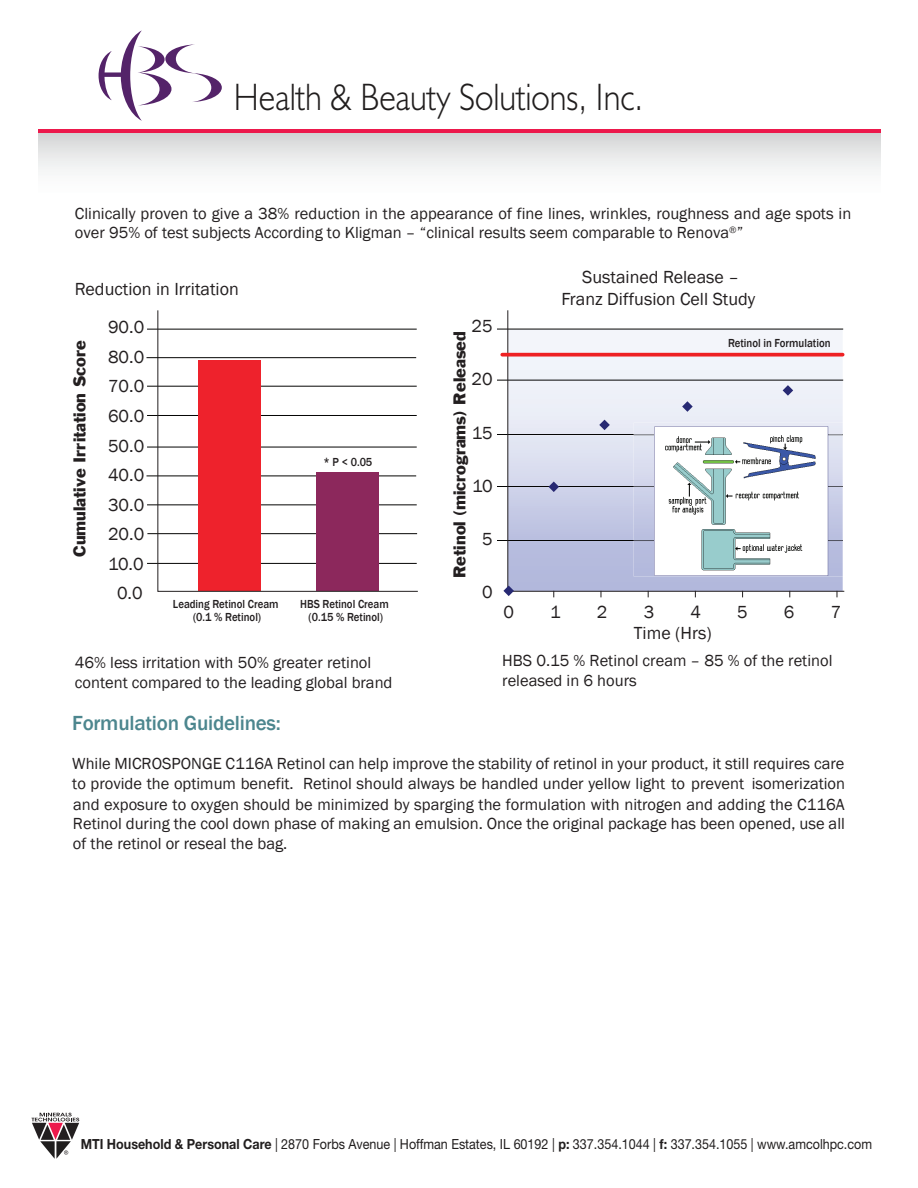
<style>
.page{position:relative;width:918px;height:1188px;background:#fff}
.page>*{position:absolute;margin:0;border:0;box-sizing:border-box;transform-origin:0 0}
.t1{font:300 38.4px "Humanist 521 BT";color:#211e1e;scale:.9 1}
.t2{font:500 21px "Franklin Gothic";letter-spacing:-.01em;color:#4c868e}
.t3{font:18px/29.5px "Franklin Gothic";color:#231f20;text-align:center}
.t4{font:16.5px/20px "Franklin Gothic";color:#231f20}
.t5{font:15.9px "Franklin Gothic";color:#231f20}
.t6{font:13.95px "Helvetica Neue LT Std";color:#211e1e;scale:.9 1}
.t7{font:500 12px/12.8px "Franklin Gothic";color:#231f20;text-align:center;scale:.9 1}
.s1{font-weight:700}
</style>
<div class="page">
<svg style="left:32px;top:1113px;width:47px;height:46px"></svg>
<hr style="left:39px;top:129px;width:842px;height:4px;background:#ec194c">
<svg style="left:99px;top:30px;width:123px;height:91px"></svg>
<hr style="left:147px;top:476px;width:269px;height:1px;background:#050504">
<hr style="left:148px;top:533px;width:269px;height:1px;background:#050504">
<hr style="left:148px;top:505px;width:268px;height:1px;background:#050504">
<hr style="left:148px;top:447px;width:268px;height:1px;background:#050504">
<hr style="left:148px;top:415px;width:268px;height:1px;background:#050504">
<hr style="left:148px;top:386px;width:268px;height:1px;background:#050504">
<hr style="left:148px;top:329px;width:268px;height:1px;background:#050504">
<hr style="left:148px;top:563px;width:268px;height:1px;background:#050504">
<svg style="left:157px;top:310px;width:261px;height:282px"></svg>
<hr style="left:147px;top:357px;width:269px;height:1px;background:#050504">
<hr style="left:497px;top:487px;width:346px;height:1px;background:#050504">
<hr style="left:497px;top:435px;width:346px;height:1px;background:#050504">
<hr style="left:498px;top:380px;width:345px;height:1px;background:#050504">
<hr style="left:498px;top:329px;width:345px;height:1px;background:#050504">
<hr style="left:497px;top:541px;width:346px;height:1px;background:#050504">
<svg style="left:507px;top:310px;width:338px;height:282px"></svg>
<svg style="left:502px;top:353px;width:341px;height:4px"></svg>
<svg style="left:503px;top:586px;width:11px;height:10px"></svg>
<svg style="left:549px;top:482px;width:10px;height:10px"></svg>
<svg style="left:599px;top:420px;width:11px;height:10px"></svg>
<svg style="left:682px;top:401px;width:11px;height:11px"></svg>
<svg style="left:783px;top:385px;width:10px;height:11px"></svg>
<img style="left:634px;top:423px;width:210px;height:153px">
<img style="left:634px;top:487px;width:209px;height:1px">
<img style="left:634px;top:435px;width:209px;height:1px">
<img style="left:634px;top:541px;width:209px;height:1px">
<img style="left:655px;top:426px;width:173px;height:150px">
<h1 class="t1" style="left:234px;top:73px;width:456px">Health &amp; Beauty Solutions, Inc.</h1>
<p class="t4" style="left:75px;top:204px;width:778px">Clinically proven to give a 38% reduction in the appearance of fine lines, wrinkles, roughness and age spots in over 95% of test subjects According to Kligman – “clinical results seem comparable to Renova<sup>®</sup>”</p>
<p class="t3" style="left:75px;top:275px;width:165px">Reduction in Irritation</p>
<p class="t5" style="left:69px;top:557px;width:218px;rotate:-90deg">Cumulative Irritation Score</p>
<p class="t3" style="left:108px;top:313px;width:38px">90.0<br>80.0<br>70.0<br>60.0<br>50.0<br>40.0<br>30.0<br>20.0<br>10.0<br>0.0</p>
<p class="t7" style="left:324px;top:455px;width:56px">* P &lt; 0.05</p>
<p class="t7" style="left:173px;top:598px;width:119px">Leading Retinol Cream (0.1 % Retinol)</p>
<p class="t7" style="left:300px;top:598px;width:100px">HBS Retinol Cream (0.15 % Retinol)</p>
<p class="t4" style="left:75px;top:653px;width:319px">46% less irritation with 50% greater retinol content compared to the leading global brand</p>
<p class="t3" style="left:471px;top:312px;width:23px">25</p>
<p class="t5" style="left:449px;top:578px;width:248px;rotate:-90deg">Retinol (micrograms) Released</p>
<p class="t3" style="left:471px;top:365px;width:23px">20</p>
<p class="t3" style="left:472px;top:418px;width:22px">15</p>
<p class="t3" style="left:472px;top:471px;width:22px">10</p>
<p class="t3" style="left:482px;top:524px;width:12px">5</p>
<p class="t3" style="left:482px;top:577px;width:12px">0</p>
<p class="t3" style="left:561px;top:267px;width:196px;line-height:21.6px">Sustained Release –<br>Franz Diffusion Cell Study</p>
<p class="t7" style="left:728px;top:336px;width:115px">Retinol in Formulation</p>
<p class="t3" style="left:503px;top:597px;width:12px">0</p>
<p class="t3" style="left:550px;top:597px;width:12px">1</p>
<p class="t3" style="left:597px;top:597px;width:12px">2</p>
<p class="t3" style="left:644px;top:597px;width:12px">3</p>
<p class="t3" style="left:690px;top:597px;width:12px">4</p>
<p class="t3" style="left:737px;top:597px;width:12px">5</p>
<p class="t3" style="left:784px;top:597px;width:12px">6</p>
<p class="t3" style="left:831px;top:597px;width:12px">7</p>
<p class="t3" style="left:634px;top:619px;width:79px">Time (Hrs)</p>
<p class="t4" style="left:502px;top:651px;width:332px">HBS 0.15 % Retinol cream – 85 % of the retinol released in 6 hours</p>
<p class="t2" style="left:72px;top:710px;width:210px">Formulation Guidelines:</p>
<p class="t4" style="left:72px;top:754px;width:774px;text-align:justify">While MICROSPONGE C116A Retinol can help improve the stability of retinol in your product, it still requires care to provide the optimum benefit. Retinol should always be handled under yellow light to prevent isomerization and exposure to oxygen should be minimized by sparging the formulation with nitrogen and adding the C116A Retinol during the cool down phase of making an emulsion. Once the original package has been opened, use all of the retinol or reseal the bag.</p>
<p class="t6" style="left:81px;top:1135px;width:881px"><span class="s1">MTI Household &amp; Personal Care</span> | 2870 Forbs Avenue | Hoffman Estates, IL 60192 | <span class="s1">p:</span> 337.354.1044 | <span class="s1">f:</span> 337.354.1055 | www.amcolhpc.com</p>
</div>
